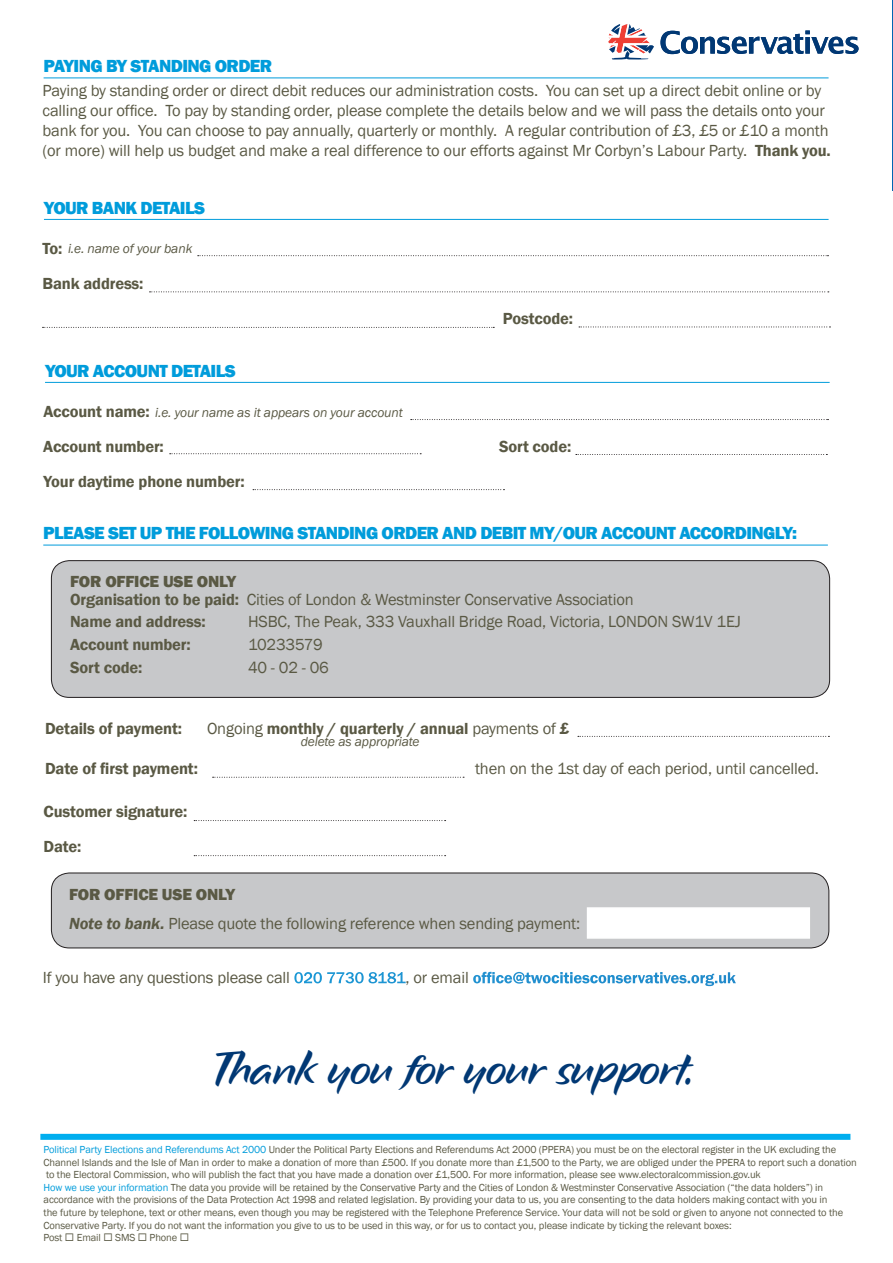
<style>
.page{position:relative;width:893px;height:1263px;background:#fff}
.page>*{position:absolute;margin:0;border:0;box-sizing:border-box;transform-origin:0 0}
.t1{font:48px "Zar Brush";letter-spacing:-.02em;color:#013874}
.MEMB_HEADER{font:800 18px "Franklin Gothic";letter-spacing:-.035em;color:#009cdb}
.t2{font:16.5px/19.8px "Franklin Gothic";letter-spacing:-.01em;color:#5a5944}
.t3{font:600 16.5px "Franklin Gothic";letter-spacing:-.01em;color:#5a5944}
.t4{font:800 16.5px "Franklin Gothic";letter-spacing:-.01em;color:#5a5944}
.t5{font:italic 13.5px "Franklin Gothic";letter-spacing:-.01em;color:#5a5944}
.t6{font:10.5px/12.6px "Franklin Gothic";letter-spacing:-.01em;color:#5a5944}
.s1{font-weight:600}
.s2{font-weight:400}
.s3{font-weight:600;font-style:italic}
.s4{font-weight:500;color:#fff}
.s5{font-weight:600;color:#fff}
.s6{color:#009cdb}
</style>
<div class="page">
<hr style="left:892px;top:0;width:1px;height:190px;background:#0166b3">
<div style="left:40px;top:1134px;width:810px;height:6px;background:#00aeef"></div>
<hr style="left:44px;top:78px;width:785px;height:1px;background:#009cdb">
<hr style="left:44px;top:219px;width:785px;height:1px;background:#009cdb">
<hr style="left:45px;top:382px;width:785px;height:1px;background:#009cdb">
<hr style="left:43px;top:545px;width:785px;height:1px;background:#009cdb">
<div style="left:51px;top:873px;width:778px;height:75px;background:#c7c8ca;border-radius:18px"></div>
<div style="left:51px;top:873px;width:778px;height:75px;border:1px solid #231f20;border-radius:18px"></div>
<div style="left:587px;top:907px;width:223px;height:32px;background:#fff;border:2px solid #fff"></div>
<div style="left:51px;top:561px;width:779px;height:136px;background:#c7c8ca;border-radius:18px"></div>
<div style="left:51px;top:560px;width:779px;height:138px;border:1px solid #231f20;border-radius:18px"></div>
<svg style="left:213px;top:777px;width:251px;height:1px"></svg>
<svg style="left:578px;top:736px;width:251px;height:1px"></svg>
<svg style="left:194px;top:820px;width:252px;height:1px"></svg>
<svg style="left:194px;top:855px;width:252px;height:1px"></svg>
<svg style="left:579px;top:327px;width:251px;height:1px"></svg>
<svg style="left:150px;top:291px;width:679px;height:1px"></svg>
<svg style="left:253px;top:489px;width:251px;height:1px"></svg>
<svg style="left:170px;top:453px;width:251px;height:1px"></svg>
<svg style="left:411px;top:419px;width:417px;height:1px"></svg>
<svg style="left:198px;top:255px;width:630px;height:1px"></svg>
<svg style="left:576px;top:454px;width:251px;height:1px"></svg>
<svg style="left:43px;top:327px;width:451px;height:1px"></svg>
<svg style="left:660px;top:31px;width:198px;height:23px"></svg>
<svg style="left:608px;top:24px;width:46px;height:36px"></svg>
<p class="MEMB_HEADER" style="left:44px;top:54px;width:230px">PAYING BY STANDING ORDER</p>
<p class="t2" style="left:43px;top:81px;width:790px">Paying by standing order or direct debit reduces our administration costs. You can set up a direct debit online or by calling our office. To pay by standing order, please complete the details below and we will pass the details onto your bank for you. You can choose to pay annually, quarterly or monthly. A regular contribution of £3, £5 or £10 a month (or more) will help us budget and make a real difference to our efforts against Mr Corbyn’s Labour Party. <span class="s1">Thank you.</span></p>
<p class="MEMB_HEADER" style="left:44px;top:196px;width:163px">YOUR BANK DETAILS</p>
<p class="t3" style="left:43px;top:238px;width:21px">To:</p>
<p class="t3" style="left:43px;top:273px;width:102px">Bank address:</p>
<p class="t5" style="left:68px;top:240px;width:126px">i.e. name of your bank</p>
<p class="MEMB_HEADER" style="left:45px;top:359px;width:192px">YOUR ACCOUNT DETAILS</p>
<p class="t3" style="left:44px;top:401px;width:108px">Account name:</p>
<p class="t5" style="left:155px;top:404px;width:249px">i.e. your name as it appears on your account</p>
<p class="t3" style="left:503px;top:308px;width:72px">Postcode:</p>
<p class="t3" style="left:43px;top:436px;width:122px">Account number:</p>
<p class="t3" style="left:499px;top:436px;width:74px">Sort code:</p>
<p class="t3" style="left:44px;top:471px;width:203px">Your daytime phone number:</p>
<p class="MEMB_HEADER" style="left:43px;top:522px;width:755px">PLEASE SET UP THE FOLLOWING STANDING ORDER AND DEBIT MY/OUR ACCOUNT ACCORDINGLY:</p>
<p class="t4" style="left:70px;top:571px;width:168px">FOR OFFICE USE ONLY</p>
<p class="t3" style="left:70px;top:612px;width:137px">Name and address:</p>
<p class="t2" style="left:248px;top:612px;width:495px">HSBC, The Peak, 333 Vauxhall Bridge Road, Victoria, LONDON SW1V 1EJ</p>
<p class="t3" style="left:70px;top:657px;width:74px">Sort code:</p>
<p class="t2" style="left:248px;top:658px;width:82px">40 - 02 - 06</p>
<p class="t2" style="left:70px;top:590px;width:565px"><span class="s1">Organisation to be paid:</span> Cities of London &amp; Westminster Conservative Association</p>
<p class="t3" style="left:70px;top:635px;width:122px">Account number:</p>
<p class="t2" style="left:248px;top:635px;width:76px">10233579</p>
<p class="t3" style="left:45px;top:718px;width:139px">Details of payment:</p>
<p class="t3" style="left:207px;top:718px;width:364px"><span class="s2">Ongoing</span> monthly / quarterly / annual <span class="s2">payments of</span> £</p>
<p class="t5" style="left:301px;top:733px;width:120px">delete as appropriate</p>
<p class="t3" style="left:45px;top:758px;width:154px">Date of first payment:</p>
<p class="t2" style="left:475px;top:759px;width:345px">then on the 1st day of each period, until cancelled.</p>
<p class="t3" style="left:44px;top:801px;width:145px">Customer signature:</p>
<p class="t3" style="left:44px;top:836px;width:39px">Date:</p>
<p class="t4" style="left:69px;top:884px;width:168px">FOR OFFICE USE ONLY</p>
<p class="t2" style="left:69px;top:913px;width:513px"><span class="s3">Note to bank.</span> Please quote the following reference when sending payment:</p>
<p class="t2" style="left:43px;top:968px;width:695px">If you have any questions please call <span class="s4">020 7730 8181</span>, or email <span class="s5">office@twocitiesconservatives.org.uk</span></p>
<p class="t1" style="left:212px;top:1040px;width:481px">Thank you for your support.</p>
<p class="t6" style="left:44px;top:1143px;width:815px"><span class="s6">Political Party Elections and Referendums Act 2000</span> Under the Political Party Elections and Referendums Act 2000 (PPERA) you must be on the electoral register in the UK excluding the<br>Channel Islands and the Isle of Man in order to make a donation of more than £500. If you donate more than £1,500 to the Party, we are obliged under the PPERA to report such a donation to the Electoral Commission, who will publish the fact that you have made a donation over £1,500. For more information, please see www.electoralcommission.gov.uk</p>
<p class="t6" style="left:44px;top:1181px;width:801px"><span class="s6">How we use your information</span> The data you provide will be retained by the Conservative Party and the Cities of London &amp; Westminster Conservative Association (“the data holders”) in accordance with the provisions of the Data Protection Act 1998 and related legislation. By providing your data to us, you are consenting to the data holders making contact with you in the future by telephone, text or other means, even though you may be registered with the Telephone Preference Service. Your data will not be sold or given to anyone not connected to the Conservative Party. If you do not want the information you give to us to be used in this way, or for us to contact you, please indicate by ticking the relevant boxes:<br>Post ◻ Email ◻ SMS ◻ Phone ◻</p>
</div>
